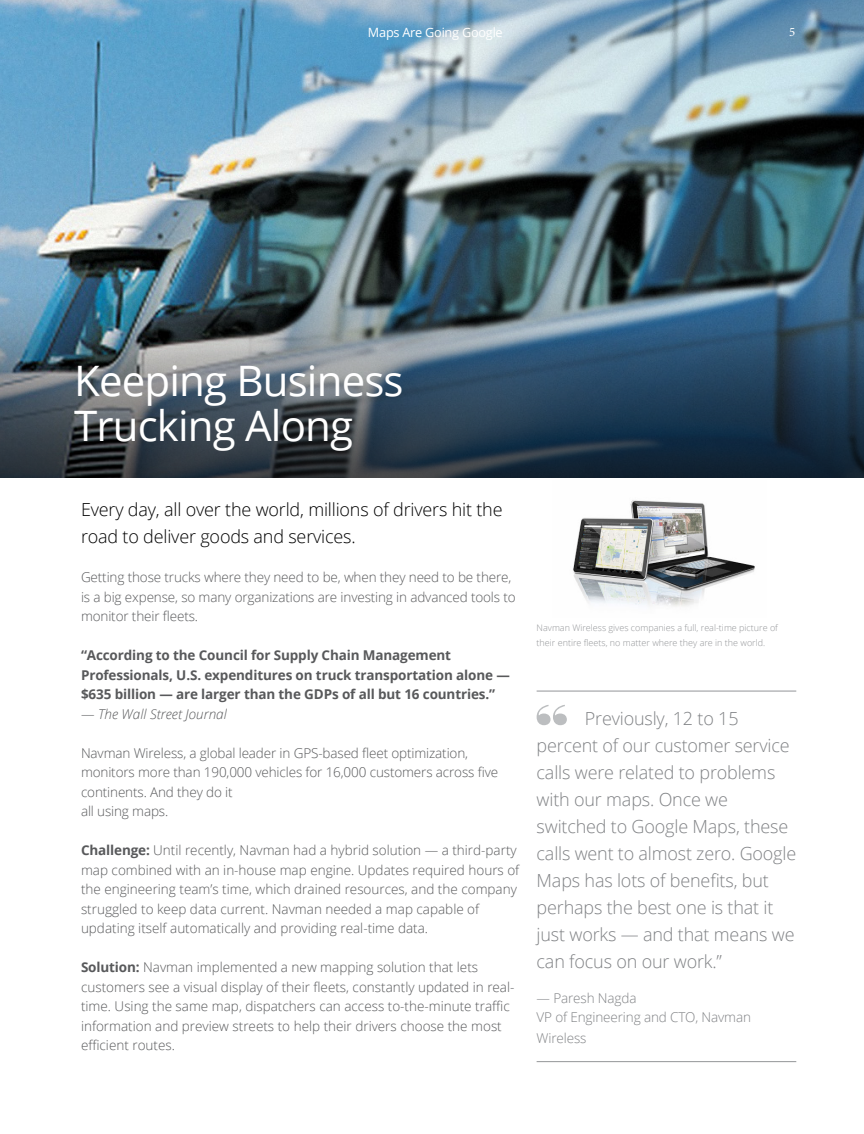
<style>
.page{position:relative;width:864px;height:1134px;background:#fff}
.page>*{position:absolute;margin:0;border:0;box-sizing:border-box;transform-origin:0 0}
.t1{font:42px/45px "Open Sans";letter-spacing:-.02em;color:#fff}
.t2{font:300 18px/27px "Open Sans";letter-spacing:-.01em;color:#808285}
.t3{font:300 18px/27px "Open Sans";letter-spacing:-.01em;color:#000}
.t4{font:300 13.5px/19.5px "Open Sans";color:#58595b}
.t5{font:700 13.5px/19.5px "Open Sans";letter-spacing:-.01em;color:#58595b}
.t6{font:300 13.5px/19.5px "Open Sans";letter-spacing:-.01em;color:#808285}
.t7{font:italic 300 13.5px "Open Sans";color:#58595b}
.t8{font:12.75px "Open Sans";letter-spacing:-.02em;color:#fff}
.t9{font:12.75px "Minion Pro";color:#fff}
.t10{font:300 9px/15px "Open Sans";color:#939598}
.s1{font-style:normal}
.s2{font-weight:700}
</style>
<div class="page">
<svg style="left:537px;top:705px;width:30px;height:20px"></svg>
<hr style="left:537px;top:691px;width:259px;height:1px;background:#939598">
<hr style="left:537px;top:1061px;width:259px;height:1px;background:#939598">
<img style="left:0;top:0;width:864px;height:286px">
<img style="left:0;top:286px;width:864px;height:191px">
<img style="left:573px;top:500px;width:182px;height:107px">
<p class="t8" style="left:368px;top:23px;width:136px">Maps Are Going Google</p>
<p class="t9" style="left:789px;top:24px;width:8px">5</p>
<h1 class="t1" style="left:74px;top:357px;width:331px">Keeping Business<br>Trucking Along</h1>
<h2 class="t3" style="left:81px;top:496px;width:423px">Every day, all over the world, millions of drivers hit the road to deliver goods and services.</h2>
<p class="t4" style="left:81px;top:567px;width:436px">Getting those trucks where they need to be, when they need to be there, is a big expense, so many organizations are investing in advanced tools to monitor their fleets.</p>
<p class="t5" style="left:81px;top:645px;width:430px">“According to the Council for Supply Chain Management<br>Professionals, U.S. expenditures on truck transportation alone — $635 billion — are larger than the GDPs of all but 16 countries.”</p>
<p class="t7" style="left:81px;top:705px;width:147px"><span class="s1">—</span> The Wall Street Journal</p>
<p class="t4" style="left:81px;top:743px;width:419px">Navman Wireless, a global leader in GPS-based fleet optimization, monitors more than 190,000 vehicles for 16,000 customers across five continents. And they do it<br>all using maps.</p>
<p class="t4" style="left:81px;top:840px;width:440px"><span class="s2">Challenge:</span> Until recently, Navman had a hybrid solution — a third-party map combined with an in-house map engine. Updates required hours of the engineering team’s time, which drained resources, and the company struggled to keep data current. Navman needed a map capable of updating itself automatically and providing real-time data.</p>
<p class="t4" style="left:81px;top:957px;width:435px"><span class="s2">Solution:</span> Navman implemented a new mapping solution that lets customers see a visual display of their fleets, constantly updated in real&shy;time. Using the same map, dispatchers can access to-the-minute traffic information and preview streets to help their drivers choose the most efficient routes.</p>
<p class="t10" style="left:537px;top:620px;width:243px">Navman Wireless gives companies a full, real-time picture of their entire fleets, no matter where they are in the world.</p>
<p class="t2" style="left:537px;top:704px;width:261px;text-indent:48px">Previously, 12 to 15 percent of our customer service calls were related to problems with our maps. Once we switched to Google Maps, these calls went to almost zero. Google<br>Maps has lots of benefits, but perhaps the best one is that it just works — and that means we can focus on our work.”</p>
<p class="t6" style="left:537px;top:988px;width:216px">— Paresh Nagda<br>VP of Engineering and CTO, Navman</p>
<p class="t6" style="left:537px;top:1028px;width:51px">Wireless</p>
</div>
